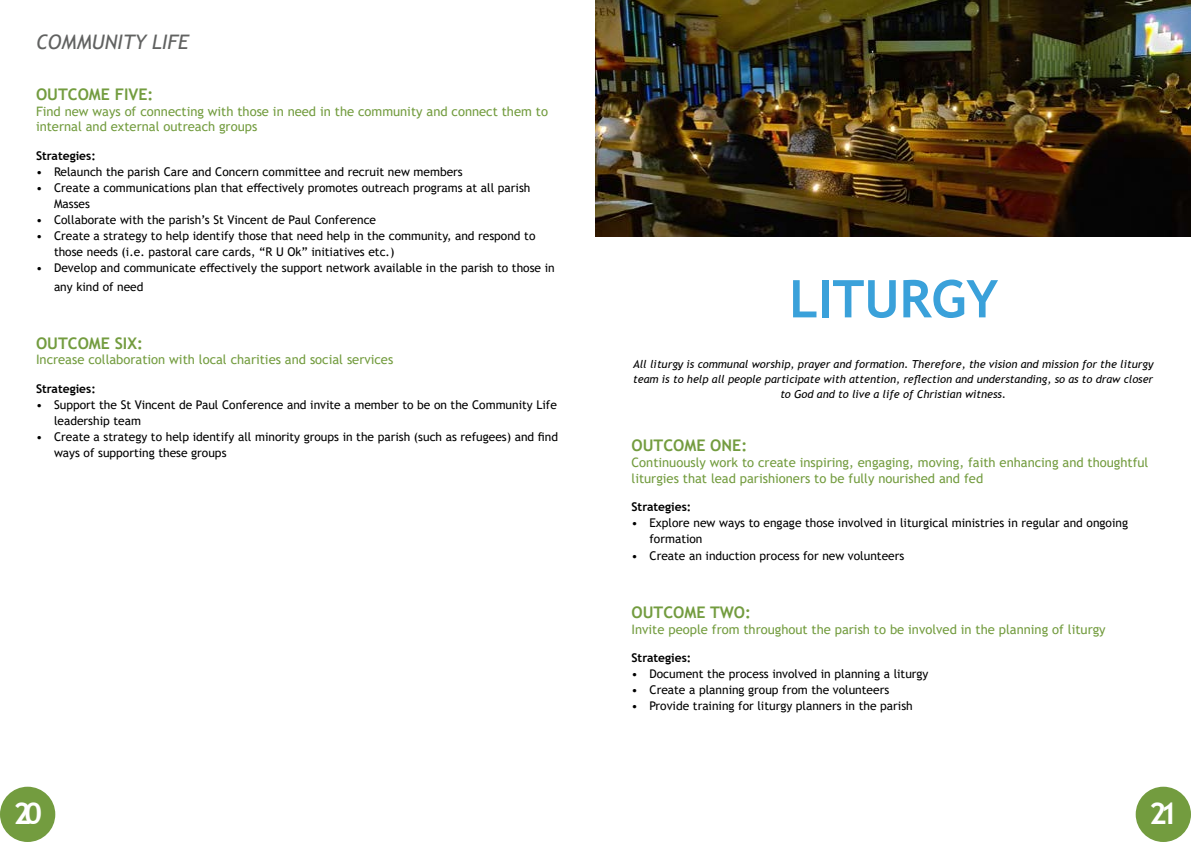
<style>
.page{position:relative;width:1191px;height:842px;background:#fff}
.page>*{position:absolute;margin:0;border:0;box-sizing:border-box;transform-origin:0 0}
.t1{font:700 52px "Trebuchet MS";color:#3aa1da}
.t2{font:700 30px "Trebuchet MS";color:#fff}
.t3{font:italic 20px "Trebuchet MS";color:#616261}
.t4{font:700 16px "Trebuchet MS";color:#739c3f}
.t5{font:13px/15.6px "Trebuchet MS";color:#739c3f}
.t6{font:12px/16px "Trebuchet MS";color:#000}
.t7{font:700 12px "Trebuchet MS";color:#000}
.t8{font:italic 11px/15px "Trebuchet MS";color:#000;text-align:center}
</style>
<div class="page">
<div style="left:0;top:787px;width:55px;height:55px;background:#739c3f;border-radius:50%"></div>
<div style="left:1135px;top:787px;width:56px;height:55px;background:#739c3f;border-radius:50%"></div>
<img style="left:595px;top:0;width:596px;height:237px">
<h3 class="t3" style="left:36px;top:30px;width:154px">COMMUNITY LIFE</h3>
<h3 class="t4" style="left:36px;top:84px;width:119px">OUTCOME FIVE:</h3>
<p class="t5" style="left:36px;top:103px;width:513px">Find new ways of connecting with those in need in the community and connect them to internal and external outreach groups</p>
<p class="t7" style="left:36px;top:148px;width:61px">Strategies:</p>
<p class="t6" style="left:36px;top:164px;width:428px">• Relaunch the parish Care and Concern committee and recruit new members</p>
<p class="t6" style="left:54px;top:180px;width:478px;text-indent:-18px">• Create a communications plan that effectively promotes outreach programs at all parish<br>Masses</p>
<p class="t6" style="left:36px;top:212px;width:342px">• Collaborate with the parish’s St Vincent de Paul Conference</p>
<p class="t6" style="left:54px;top:228px;width:483px;text-indent:-18px">• Create a strategy to help identify those that need help in the community, and respond to those needs (i.e. pastoral care cards, “R U Ok” initiatives etc.)</p>
<p class="t6" style="left:54px;top:258px;width:502px;line-height:19.2px;text-indent:-18px">• Develop and communicate effectively the support network available in the parish to those in any kind of need</p>
<h3 class="t4" style="left:36px;top:333px;width:108px">OUTCOME SIX:</h3>
<p class="t5" style="left:36px;top:352px;width:359px">Increase collaboration with local charities and social services</p>
<p class="t7" style="left:36px;top:381px;width:61px">Strategies:</p>
<p class="t6" style="left:54px;top:397px;width:504px;text-indent:-18px">• Support the St Vincent de Paul Conference and invite a member to be on the Community Life leadership team</p>
<p class="t6" style="left:54px;top:429px;width:505px;text-indent:-18px">• Create a strategy to help identify all minority groups in the parish (such as refugees) and find ways of supporting these groups</p>
<h2 class="t2" style="left:13px;top:795px;width:30px">20</h2>
<h1 class="t1" style="left:789px;top:266px;width:210px">LITURGY</h1>
<p class="t8" style="left:633px;top:357px;width:522px">All liturgy is communal worship, prayer and formation. Therefore, the vision and mission for the liturgy team is to help all people participate with attention, reflection and understanding, so as to draw closer to God and to live a life of Christian witness.</p>
<h3 class="t4" style="left:631px;top:436px;width:117px">OUTCOME ONE:</h3>
<p class="t5" style="left:631px;top:454px;width:518px">Continuously work to create inspiring, engaging, moving, faith enhancing and thoughtful liturgies that lead parishioners to be fully nourished and fed</p>
<p class="t7" style="left:631px;top:500px;width:61px">Strategies:</p>
<p class="t6" style="left:649px;top:515px;width:480px;text-indent:-18px">• Explore new ways to engage those involved in liturgical ministries in regular and ongoing formation</p>
<p class="t6" style="left:631px;top:548px;width:274px">• Create an induction process for new volunteers</p>
<h3 class="t4" style="left:631px;top:602px;width:121px">OUTCOME TWO:</h3>
<p class="t5" style="left:631px;top:621px;width:476px">Invite people from throughout the parish to be involved in the planning of liturgy</p>
<p class="t7" style="left:631px;top:651px;width:61px">Strategies:</p>
<p class="t6" style="left:631px;top:666px;width:298px">• Document the process involved in planning a liturgy</p>
<p class="t6" style="left:631px;top:682px;width:259px">• Create a planning group from the volunteers</p>
<p class="t6" style="left:631px;top:698px;width:283px">• Provide training for liturgy planners in the parish</p>
<h2 class="t2" style="left:1149px;top:795px;width:30px">21</h2>
</div>
